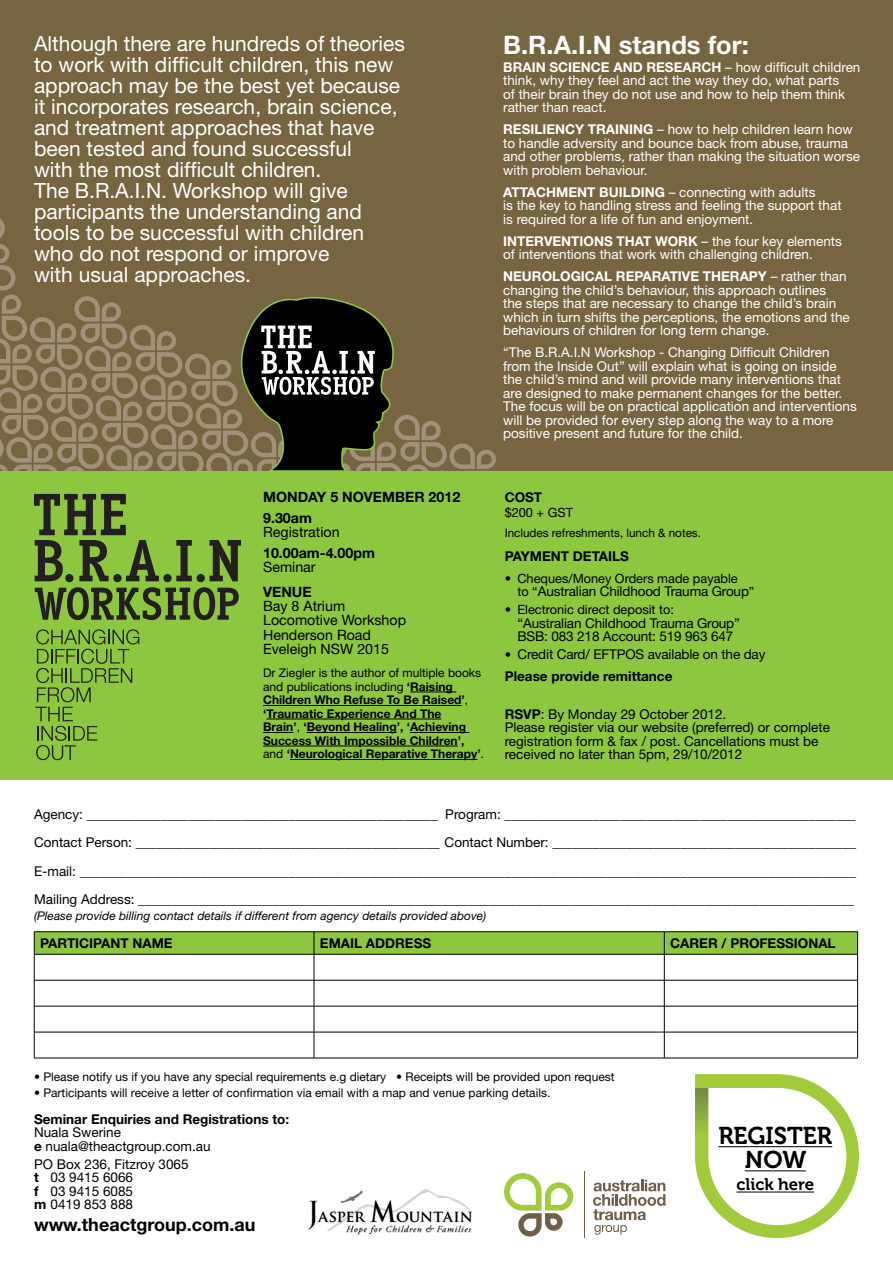
<style>
.page{position:relative;width:893px;height:1263px;background:#fff}
.page>*{position:absolute;margin:0;border:0;box-sizing:border-box;transform-origin:0 0}
.t1{font:700 25.5px "Helvetica Neue";color:#fff}
.t2{font:24.15px/24.2px "Museo 700";color:#000;text-align:center}
.t3{font:21px/21px "Helvetica Neue";color:#fff}
.t4{font:700 18px "Helvetica Neue";color:#000}
.t5{font:16.8px "Museo 700";color:#000}
.t6{font:14.25px/14.2px "Helvetica Neue";color:#000}
.t7{font:700 14.25px/20.7px "Helvetica Neue";color:#000}
.t8{font:13.5px/13.5px "Helvetica Neue";color:#fff}
.t9{font:13.5px/13.5px "Helvetica Neue";color:#000}
.t10{font:700 13.5px "Helvetica Neue";color:#000}
.t11{font:12.75px "Helvetica Neue";color:#000}
.t12{font:12px "Helvetica Neue";color:#000}
.t13{font:700 12px/13.5px "Helvetica Neue";color:#000}
.t14{font:italic 12px "Helvetica Neue";color:#000}
.t15{font:11.7px "Helvetica Neue";color:#000}
.s1{font-weight:700}
.s2{font-size:12.75px}
.s3{font-weight:400}
</style>
<div class="page">
<div style="left:0;top:467px;width:893px;height:313px;background:#8dc63f"></div>
<div style="left:0;top:0;width:893px;height:470px;background:#776441"></div>
<hr style="left:410px;top:692px;width:46px;height:1px;background:#000">
<hr style="left:263px;top:705px;width:199px;height:1px;background:#000">
<hr style="left:266px;top:719px;width:175px;height:1px;background:#000">
<hr style="left:263px;top:732px;width:30px;height:1px;background:#000">
<hr style="left:307px;top:732px;width:90px;height:1px;background:#000">
<hr style="left:410px;top:732px;width:59px;height:1px;background:#000">
<hr style="left:263px;top:746px;width:195px;height:1px;background:#000">
<hr style="left:290px;top:759px;width:187px;height:1px;background:#000">
<svg style="left:34px;top:494px;width:207px;height:126px"></svg>
<svg style="left:35px;top:629px;width:104px;height:131px"></svg>
<hr style="left:34px;top:931px;width:280px;height:1px;background:#000">
<hr style="left:314px;top:931px;width:350px;height:1px;background:#000">
<hr style="left:664px;top:931px;width:194px;height:1px;background:#000">
<svg style="left:34px;top:932px;width:824px;height:126px"></svg>
<hr style="left:34px;top:1058px;width:280px;height:1px;background:#000">
<hr style="left:314px;top:1058px;width:350px;height:1px;background:#000">
<hr style="left:664px;top:1058px;width:194px;height:1px;background:#000">
<svg style="left:0;top:218px;width:496px;height:253px"></svg>
<svg style="left:695px;top:1074px;width:164px;height:164px"></svg>
<hr style="left:718px;top:1146px;width:114px;height:1px;background:#000">
<hr style="left:745px;top:1170px;width:61px;height:1px;background:#000">
<hr style="left:736px;top:1191px;width:78px;height:1px;background:#000">
<img style="left:308px;top:1189px;width:165px;height:46px">
<hr style="left:584px;top:1172px;width:1px;height:66px;background:#705d4a">
<svg style="left:593px;top:1180px;width:72px;height:55px"></svg>
<svg style="left:504px;top:1173px;width:69px;height:63px"></svg>
<p class="t3" style="left:34px;top:32px;width:372px">Although there are hundreds of theories to work with difficult children, this new approach may be the best yet because it incorporates research, brain science, and treatment approaches that have been tested and found successful<br>with the most difficult children.<br>The B.R.A.I.N. Workshop will give participants the understanding and tools to be successful with children who do not respond or improve<br>with usual approaches.</p>
<p class="t7" style="left:263px;top:486px;width:199px">MONDAY 5 NOVEMBER 2012<br>9.30am</p>
<p class="t6" style="left:263px;top:525px;width:78px">Registration</p>
<p class="t7" style="left:263px;top:542px;width:113px">10.00am-4.00pm</p>
<p class="t6" style="left:263px;top:559px;width:54px">Seminar</p>
<p class="t7" style="left:263px;top:581px;width:50px">VENUE</p>
<p class="t6" style="left:263px;top:599px;width:145px">Bay 8 Atrium<br>Locomotive Workshop<br>Henderson Road<br>Eveleigh NSW 2015</p>
<h1 class="t1" style="left:503px;top:29px;width:247px">B.R.A.I.N stands for:</h1>
<p class="t8" style="left:503px;top:60px;width:359px"><span class="s1">BRAIN SCIENCE AND RESEARCH</span> – how difficult children think, why they feel and act the way they do, what parts<br>of their brain they do not use and how to help them think rather than react.</p>
<p class="t8" style="left:503px;top:122px;width:358px"><span class="s1">RESILIENCY TRAINING</span> – how to help children learn how to handle adversity and bounce back from abuse, trauma and other problems, rather than making the situation worse with problem behaviour.</p>
<p class="t8" style="left:503px;top:185px;width:340px"><span class="s1">ATTACHMENT BUILDING</span> – connecting with adults<br>is the key to handling stress and feeling the support that is required for a life of fun and enjoyment.</p>
<p class="t8" style="left:503px;top:234px;width:340px"><span class="s1">INTERVENTIONS THAT WORK</span> – the four key elements of interventions that work with challenging children.</p>
<p class="t8" style="left:503px;top:269px;width:348px"><span class="s1">NEUROLOGICAL REPARATIVE THERAPY</span> – rather than changing the child’s behaviour, this approach outlines<br>the steps that are necessary to change the child’s brain which in turn shifts the perceptions, the emotions and the behaviours of children for long term change.</p>
<p class="t8" style="left:503px;top:346px;width:355px">“The B.R.A.I.N Workshop - Changing Difficult Children from the Inside Out” will explain what is going on inside the child’s mind and will provide many interventions that are designed to make permanent changes for the better.<br>The focus will be on practical application and interventions will be provided for every step along the way to a more positive present and future for the child.</p>
<p class="t10" style="left:505px;top:488px;width:39px">COST</p>
<p class="t11" style="left:505px;top:505px;width:70px">$200 + GST</p>
<p class="t15" style="left:505px;top:526px;width:198px">Includes refreshments, lunch &amp; notes.</p>
<p class="t10" style="left:505px;top:548px;width:126px">PAYMENT DETAILS</p>
<p class="t11" style="left:505px;top:571px;width:235px">• Cheques/Money Orders made payable</p>
<p class="t9" style="left:517px;top:585px;width:238px"><span class="s2">to “</span>Australian Childhood Trauma Group<span class="s2">”</span></p>
<p class="t11" style="left:505px;top:602px;width:171px">• Electronic direct deposit to:</p>
<p class="t9" style="left:517px;top:616px;width:224px">“Australian Childhood Trauma Group”<br>BSB: 083 218 Account: 519 963 647</p>
<p class="t9" style="left:505px;top:647px;width:262px"><span class="s2">•</span> Credit Card/ EFTPOS available on the day</p>
<p class="t12" style="left:263px;top:666px;width:220px">Dr Ziegler is the author of multiple books</p>
<p class="t10" style="left:505px;top:668px;width:169px">Please provide remittance</p>
<p class="t13" style="left:263px;top:679px;width:222px"><span class="s3">and publications including</span> ‘Raising Children Who Refuse To Be Raised’<span class="s3">, </span>‘Traumatic Experience And The<br>Brain’<span class="s3">,</span> ‘Beyond Healing’, ‘Achieving Success With Impossible Children’, <span class="s3">and</span> ‘Neurological Reparative Therapy’<span class="s3">.</span></p>
<p class="t9" style="left:505px;top:707px;width:327px"><span class="s1">RSVP</span>: By Monday 29 October 2012.<br>Please register via our website (preferred) or complete registration form &amp; fax / post. Cancellations must be received no later than 5pm, 29/10/2012</p>
<p class="t9" style="left:34px;top:800px;width:824px;line-height:28.3px;text-align:justify">Agency: ____________________________________________________ Program: ____________________________________________________ Contact Person: _____________________________________________ Contact Number: _____________________________________________ E-mail: ___________________________________________________________________________________________________________________ Mailing Address: __________________________________________________________________________________________________________</p>
<p class="t14" style="left:34px;top:909px;width:454px">(Please provide billing contact details if different from agency details provided above)</p>
<p class="t10" style="left:40px;top:935px;width:134px">PARTICIPANT NAME</p>
<p class="t10" style="left:320px;top:935px;width:113px">EMAIL ADDRESS</p>
<p class="t10" style="left:670px;top:935px;width:167px">CARER / PROFESSIONAL</p>
<p class="t12" style="left:34px;top:1070px;width:582px">• Please notify us if you have any special requirements e.g dietary • Receipts will be provided upon request</p>
<p class="t12" style="left:34px;top:1086px;width:518px">• Participants will receive a letter of confirmation via email with a map and venue parking details.</p>
<p class="t10" style="left:34px;top:1111px;width:257px">Seminar Enquiries and Registrations to:</p>
<p class="t9" style="left:34px;top:1125px;width:178px">Nuala Swerine<br><span class="s1">e</span> nuala@theactgroup.com.au</p>
<p class="t9" style="left:34px;top:1157px;width:156px">PO Box 236, Fitzroy 3065 <span class="s1">t</span> 03 9415 6066<br><span class="s1">f</span> 03 9415 6085<br><span class="s1">m</span> 0419 853 888</p>
<h3 class="t4" style="left:34px;top:1214px;width:223px">www.theactgroup.com.au</h3>
<h2 class="t2" style="left:718px;top:1124px;width:115px">REGISTER<br>NOW</h2>
<p class="t5" style="left:736px;top:1174px;width:79px">click here</p>
</div>
